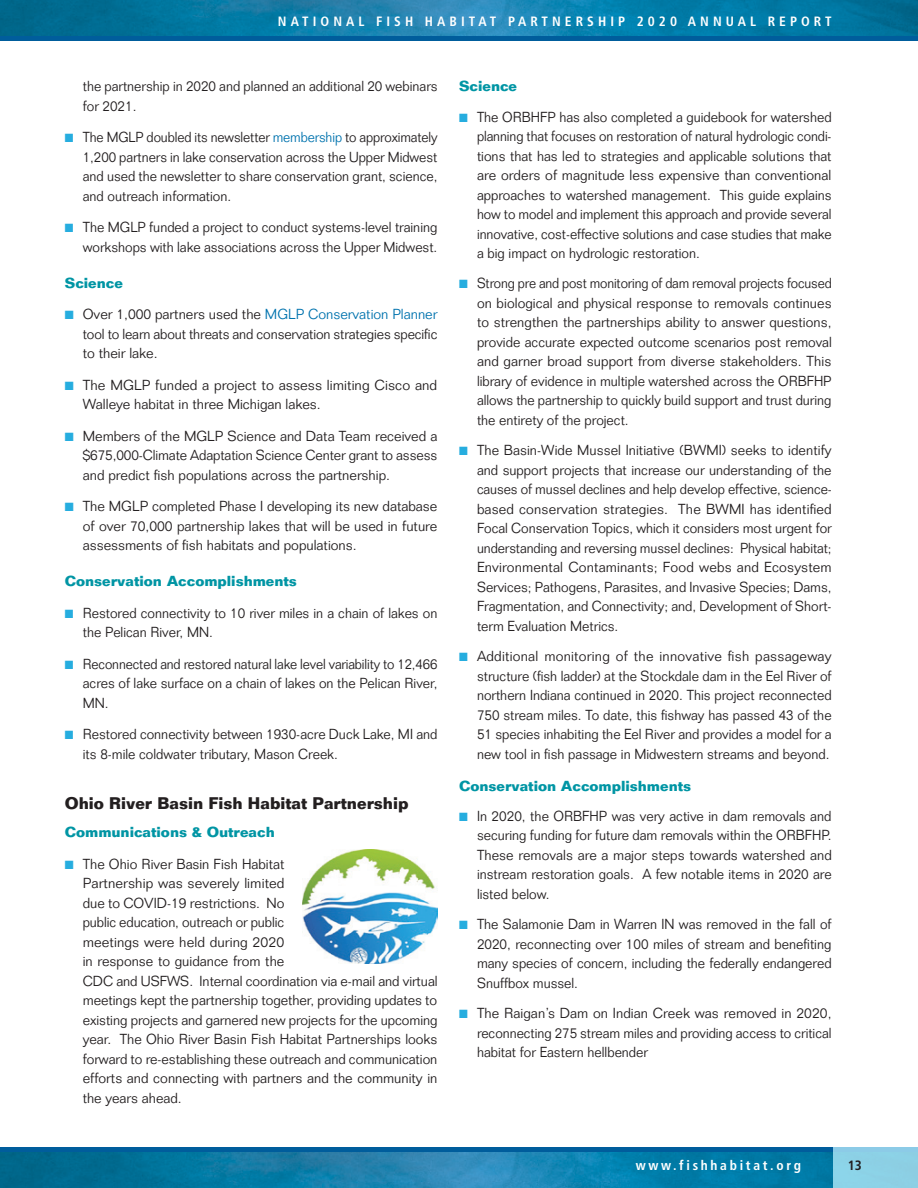
<style>
.page{position:relative;width:918px;height:1188px;background:#fff}
.page>*{position:absolute;margin:0;border:0;box-sizing:border-box;transform-origin:0 0}
.Header_Lvl3{font:700 16.5px "Folio Std";color:#231f20;scale:.95 1}
.t1{font:300 14.25px/19.5px "Folio Std";color:#231f20;text-align:justify}
.t2{font:300 14.25px/19.5px "Folio Std";color:#231f20;scale:.95 1}
.t3{font:300 14.25px/19.5px "Folio Std";color:#231f20;text-align:justify;scale:.92 1}
.t4{font:300 14.25px/19.5px "Folio Std";color:#231f20;text-align:justify;scale:.93 1}
.Header_Lvl4{font:700 14.25px "Folio Std";color:#0095a4}
.t5{font:700 condensed 13.5px "Frutiger LT Std";letter-spacing:.3em;color:#fff}
.t6{font:700 condensed 13.5px "Frutiger LT Std";letter-spacing:.2em;color:#fff}
.t7{font:700 condensed 13.5px "Frutiger LT Std";color:#231f20}
.s1{color:#26addf}
.s2{color:#0073ae}
</style>
<div class="page">
<img style="left:302px;top:850px;width:135px;height:113px">
<img style="left:0;top:0;width:918px;height:36px">
<div style="left:0;top:36px;width:918px;height:5px;background:#005d9c"></div>
<svg style="left:0;top:1152px;width:833px;height:36px;background:#0e7ca7"></svg>
<div style="left:0;top:1147px;width:918px;height:5px;background:#005d9c"></div>
<div style="left:833px;top:1147px;width:85px;height:41px;background:#8cd1e6"></div>
<p class="t5" style="left:278px;top:13px;width:555px">NATIONAL FISH HABITAT PARTNERSHIP 2020 ANNUAL REPORT</p>
<p class="t2" style="left:83px;top:76px;width:375px">the partnership in 2020 and planned an additional 20 webinars for 2021.</p>
<p class="t4" style="left:83px;top:127px;width:383px;text-indent:-18px"><span class="s1">■</span> The MGLP doubled its newsletter <span class="s2">membership</span> to approximately 1,200 partners in lake conservation across the Upper Midwest and used the newsletter to share conservation grant, science, and outreach information.</p>
<p class="t2" style="left:65px;top:217px;width:394px;text-align:right"><span class="s1">■</span> The MGLP funded a project to conduct systems-level training workshops with lake associations across the Upper Midwest.</p>
<p class="Header_Lvl4" style="left:65px;top:274px;width:60px">Science</p>
<p class="t1" style="left:83px;top:304px;width:356px;text-indent:-18px"><span class="s1">■</span> Over 1,000 partners used the <span class="s2">MGLP Conservation Planner </span>tool to learn about threats and conservation strategies specific to their lake.</p>
<p class="t1" style="left:83px;top:375px;width:356px;text-indent:-18px"><span class="s1">■</span> The MGLP funded a project to assess limiting Cisco and<br>Walleye habitat in three Michigan lakes.</p>
<p class="t1" style="left:83px;top:426px;width:356px;text-indent:-18px"><span class="s1">■</span> Members of the MGLP Science and Data Team received a $675,000-Climate Adaptation Science Center grant to assess and predict fish populations across the partnership.</p>
<p class="t1" style="left:83px;top:496px;width:356px;text-indent:-18px"><span class="s1">■</span> The MGLP completed Phase I developing its new database of over 70,000 partnership lakes that will be used in future assessments of fish habitats and populations.</p>
<p class="Header_Lvl4" style="left:65px;top:572px;width:234px">Conservation Accomplishments</p>
<p class="t2" style="left:83px;top:603px;width:375px;text-indent:-18px"><span class="s1">■</span> Restored connectivity to 10 river miles in a chain of lakes on the Pelican River, MN.</p>
<p class="t4" style="left:83px;top:654px;width:383px;text-indent:-18px"><span class="s1">■</span> Reconnected and restored natural lake level variability to 12,466 acres of lake surface on a chain of lakes on the Pelican River, MN.</p>
<p class="t2" style="left:83px;top:724px;width:375px;text-indent:-18px"><span class="s1">■</span> Restored connectivity between 1930-acre Duck Lake, MI and its 8-mile coldwater tributary, Mason Creek.</p>
<p class="Header_Lvl3" style="left:65px;top:793px;width:363px">Ohio River Basin Fish Habitat Partnership</p>
<p class="Header_Lvl4" style="left:65px;top:823px;width:211px">Communications &amp; Outreach</p>
<p class="t1" style="left:83px;top:854px;width:356px;text-align:left;text-indent:-18px"><span class="s1">■</span> The Ohio River Basin Fish Habitat<br>Partnership was severely limited<br>due to COVID-19 restrictions. No<br>public education, outreach or public<br>meetings were held during 2020<br>in response to guidance from the<br>CDC and USFWS. Internal coordination via e-mail and virtual meetings kept the partnership together, providing updates to existing projects and garnered new projects for the upcoming year. The Ohio River Basin Fish Habitat Partnerships looks forward to re-establishing these outreach and communication efforts and connecting with partners and the community in the years ahead.</p>
<p class="Header_Lvl4" style="left:459px;top:77px;width:60px">Science</p>
<p class="t2" style="left:477px;top:107px;width:375px;text-align:justify;text-indent:-18px"><span class="s1">■</span> The ORBHFP has also completed a guidebook for watershed planning that focuses on restoration of natural hydrologic condi&shy;tions that has led to strategies and applicable solutions that are orders of magnitude less expensive than conventional approaches to watershed management. This guide explains how to model and implement this approach and provide several innovative, cost-effective solutions and case studies that make a big impact on hydrologic restoration.</p>
<p class="t3" style="left:477px;top:274px;width:387px;text-indent:-18px"><span class="s1">■</span> Strong pre and post monitoring of dam removal projects focused on biological and physical response to removals continues to strengthen the partnerships ability to answer questions, provide accurate expected outcome scenarios post removal and garner broad support from diverse stakeholders. This library of evidence in multiple watershed across the ORBFHP allows the partnership to quickly build support and trust during the entirety of the project.</p>
<p class="t1" style="left:477px;top:441px;width:356px;text-indent:-18px"><span class="s1">■</span> The Basin-Wide Mussel Initiative (BWMI) seeks to identify and support projects that increase our understanding of the causes of mussel declines and help develop effective, science&shy;based conservation strategies. The BWMI has identified Focal Conservation Topics, which it considers most urgent for understanding and reversing mussel declines: Physical habitat; Environmental Contaminants; Food webs and Ecosystem Services; Pathogens, Parasites, and Invasive Species; Dams, Fragmentation, and Connectivity; and, Development of Short&shy;term Evaluation Metrics.</p>
<p class="t1" style="left:477px;top:646px;width:356px;text-indent:-18px"><span class="s1">■</span> Additional monitoring of the innovative fish passageway structure (fish ladder) at the Stockdale dam in the Eel River of northern Indiana continued in 2020. This project reconnected 750 stream miles. To date, this fishway has passed 43 of the 51 species inhabiting the Eel River and provides a model for a new tool in fish passage in Midwestern streams and beyond.</p>
<p class="Header_Lvl4" style="left:459px;top:777px;width:234px">Conservation Accomplishments</p>
<p class="t2" style="left:477px;top:806px;width:375px;text-align:justify;text-indent:-18px"><span class="s1">■</span> In 2020, the ORBFHP was very active in dam removals and securing funding for future dam removals within the ORBFHP.<br>These removals are a major steps towards watershed and instream restoration goals. A few notable items in 2020 are listed below.</p>
<p class="t2" style="left:477px;top:915px;width:375px;text-align:justify;text-indent:-18px"><span class="s1">■</span> The Salamonie Dam in Warren IN was removed in the fall of 2020, reconnecting over 100 miles of stream and benefiting many species of concern, including the federally endangered Snuffbox mussel.</p>
<p class="t1" style="left:477px;top:1003px;width:356px;text-indent:-18px"><span class="s1">■</span> The Raigan’s Dam on Indian Creek was removed in 2020, reconnecting 275 stream miles and providing access to critical habitat for Eastern hellbender</p>
<p class="t6" style="left:636px;top:1158px;width:167px">www.fishhabitat.org</p>
<p class="t7" style="left:848px;top:1158px;width:16px">13</p>
</div>
